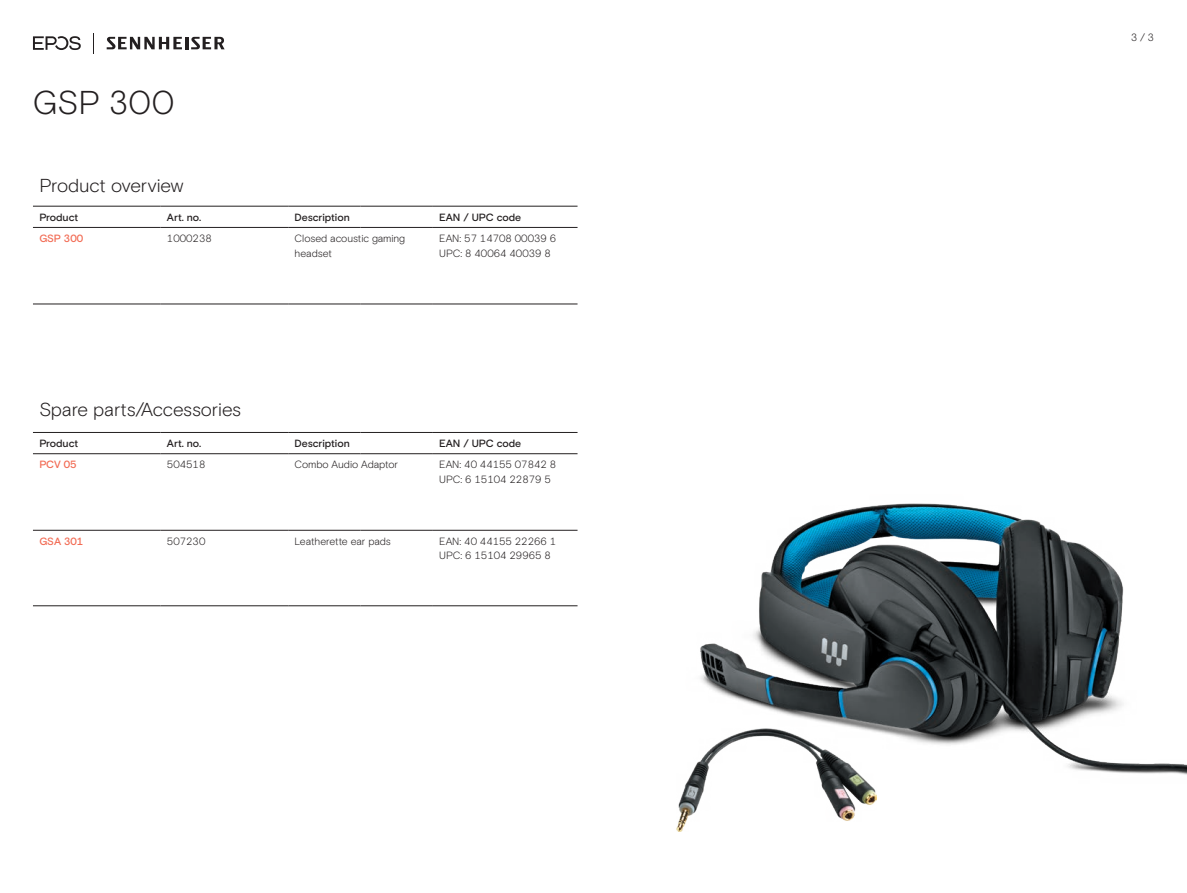
<style>
.page{position:relative;width:1187px;height:893px;background:#fff}
.page>*{position:absolute;margin:0;border:0;box-sizing:border-box;transform-origin:0 0}
.t1{font:300 33px "EPOS Basis";color:#231f20}
.t2{font:300 18.75px "EPOS Basis";letter-spacing:-.01em;color:#231f20}
.t3{font:300 10.5px/14.7px "EPOS Basis";color:#231f20}
.t4{font:500 10.5px "EPOS Basis";letter-spacing:-.005em;color:#231f20}
.t5{font:500 10.5px "EPOS Basis";color:#f26b54}
</style>
<div class="page">
<img style="left:700px;top:503px;width:486px;height:298px">
<img style="left:676px;top:729px;width:200px;height:103px">
<hr style="left:433px;top:227px;width:144px;height:1px;background:#231f20">
<hr style="left:433px;top:206px;width:144px;height:1px;background:#231f20">
<hr style="left:33px;top:206px;width:128px;height:1px;background:#231f20">
<hr style="left:161px;top:206px;width:127px;height:1px;background:#231f20">
<hr style="left:161px;top:227px;width:127px;height:1px;background:#231f20">
<hr style="left:33px;top:227px;width:128px;height:1px;background:#231f20">
<hr style="left:33px;top:304px;width:128px;height:1px;background:#231f20">
<hr style="left:161px;top:304px;width:127px;height:1px;background:#231f20">
<hr style="left:433px;top:304px;width:144px;height:1px;background:#231f20">
<hr style="left:288px;top:206px;width:72px;height:1px;background:#231f20">
<hr style="left:360px;top:206px;width:73px;height:1px;background:#231f20">
<hr style="left:288px;top:227px;width:72px;height:1px;background:#231f20">
<hr style="left:360px;top:227px;width:73px;height:1px;background:#231f20">
<hr style="left:288px;top:304px;width:72px;height:1px;background:#231f20">
<hr style="left:360px;top:304px;width:73px;height:1px;background:#231f20">
<hr style="left:433px;top:453px;width:144px;height:1px;background:#231f20">
<hr style="left:433px;top:530px;width:144px;height:1px;background:#231f20">
<hr style="left:433px;top:605px;width:144px;height:1px;background:#231f20">
<hr style="left:433px;top:432px;width:144px;height:1px;background:#231f20">
<hr style="left:33px;top:432px;width:128px;height:1px;background:#231f20">
<hr style="left:161px;top:432px;width:127px;height:1px;background:#231f20">
<hr style="left:161px;top:453px;width:127px;height:1px;background:#231f20">
<hr style="left:161px;top:530px;width:127px;height:1px;background:#231f20">
<hr style="left:161px;top:605px;width:127px;height:1px;background:#231f20">
<hr style="left:33px;top:453px;width:128px;height:1px;background:#231f20">
<hr style="left:33px;top:530px;width:128px;height:1px;background:#231f20">
<hr style="left:33px;top:605px;width:128px;height:1px;background:#231f20">
<hr style="left:288px;top:432px;width:72px;height:1px;background:#231f20">
<hr style="left:360px;top:432px;width:73px;height:1px;background:#231f20">
<hr style="left:288px;top:453px;width:72px;height:1px;background:#231f20">
<hr style="left:360px;top:453px;width:73px;height:1px;background:#231f20">
<hr style="left:288px;top:530px;width:72px;height:1px;background:#231f20">
<hr style="left:360px;top:530px;width:73px;height:1px;background:#231f20">
<hr style="left:288px;top:605px;width:72px;height:1px;background:#231f20">
<hr style="left:360px;top:605px;width:73px;height:1px;background:#231f20">
<svg style="left:93px;top:33px;width:1px;height:20px"></svg>
<svg style="left:107px;top:37px;width:118px;height:12px"></svg>
<svg style="left:33px;top:36px;width:48px;height:14px"></svg>
<h1 class="t1" style="left:33px;top:83px;width:143px">GSP 300</h1>
<h2 class="t2" style="left:39px;top:174px;width:146px">Product overview</h2>
<p class="t4" style="left:39px;top:211px;width:40px">Product</p>
<p class="t4" style="left:167px;top:211px;width:36px">Art. no.</p>
<p class="t4" style="left:294px;top:211px;width:57px">Description</p>
<p class="t4" style="left:439px;top:211px;width:83px">EAN / UPC code</p>
<p class="t5" style="left:39px;top:232px;width:45px">GSP 300</p>
<p class="t3" style="left:167px;top:231px;width:46px">1000238</p>
<p class="t3" style="left:294px;top:231px;width:112px">Closed acoustic gaming headset</p>
<p class="t3" style="left:439px;top:231px;width:118px">EAN: 57 14708 00039 6<br>UPC: 8 40064 40039 8</p>
<h2 class="t2" style="left:39px;top:399px;width:203px">Spare parts/Accessories</h2>
<p class="t4" style="left:39px;top:438px;width:40px">Product</p>
<p class="t4" style="left:167px;top:438px;width:36px">Art. no.</p>
<p class="t4" style="left:294px;top:438px;width:57px">Description</p>
<p class="t4" style="left:439px;top:438px;width:83px">EAN / UPC code</p>
<p class="t5" style="left:39px;top:458px;width:39px">PCV 05</p>
<p class="t3" style="left:167px;top:457px;width:40px">504518</p>
<p class="t3" style="left:294px;top:457px;width:105px">Combo Audio Adaptor</p>
<p class="t3" style="left:439px;top:457px;width:118px">EAN: 40 44155 07842 8<br>UPC: 6 15104 22879 5</p>
<p class="t5" style="left:39px;top:535px;width:45px">GSA 301</p>
<p class="t3" style="left:167px;top:534px;width:40px">507230</p>
<p class="t3" style="left:294px;top:534px;width:98px">Leatherette ear pads</p>
<p class="t3" style="left:439px;top:534px;width:118px">EAN: 40 44155 22266 1<br>UPC: 6 15104 29965 8</p>
<p class="t3" style="left:1131px;top:30px;width:24px">3 / 3</p>
</div>
